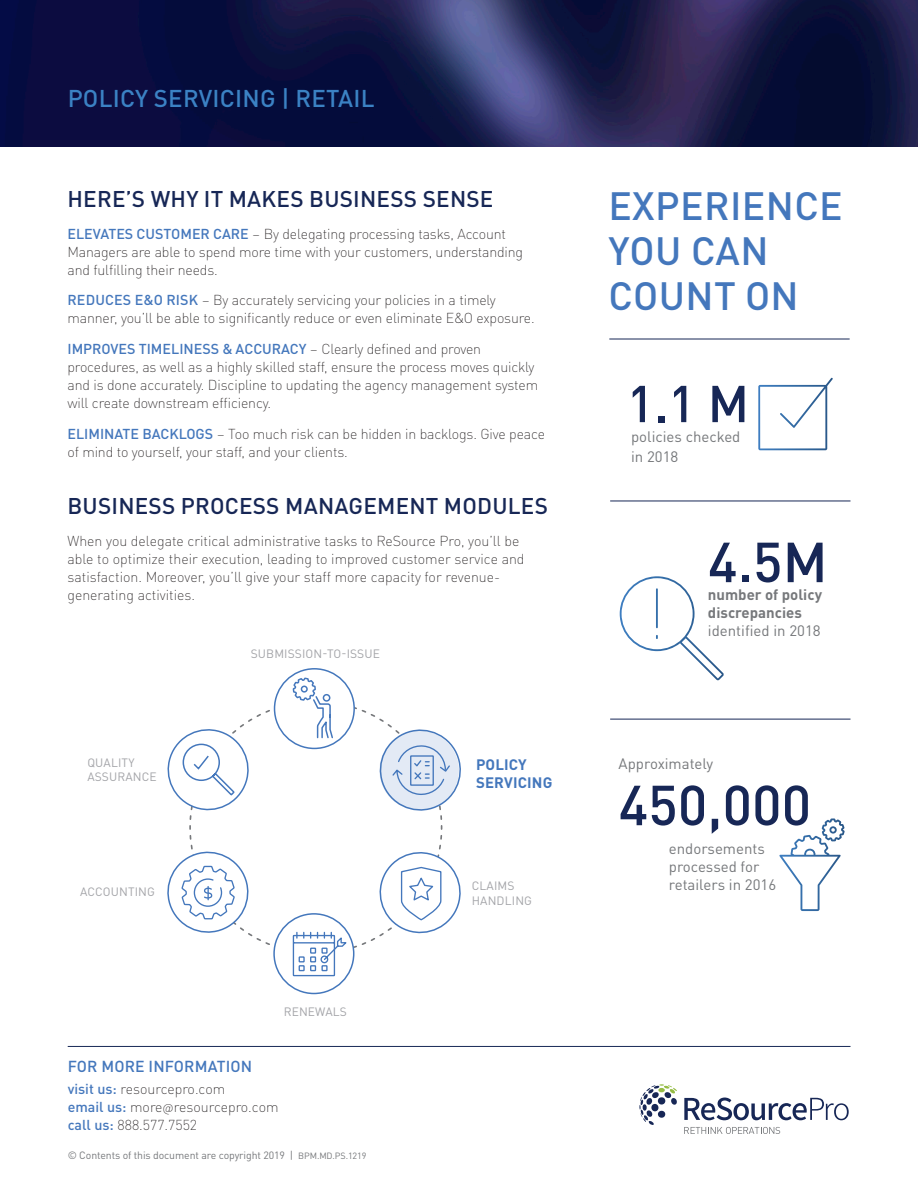
<style>
.page{position:relative;width:918px;height:1188px;background:#fff}
.page>*{position:absolute;margin:0;border:0;box-sizing:border-box;transform-origin:0 0}
.t1{font:500 55.5px "DINOT";color:#172756}
.t2{font:500 51px "DINOT";color:#172756}
.t3{font:500 39px/45px "DINOT";letter-spacing:.01em;color:#4477bc}
.t4{font:500 24px "DINOT";letter-spacing:.01em;color:#3b82c4}
.t5{font:500 22.5px "DINOT";letter-spacing:.01em;color:#172756}
.t6{font:500 15.75px "DINOT";letter-spacing:.01em;color:#4477bc}
.Body{font:15px/18px "DINOT";color:#76787b}
.Body-2{font:700 15px "DINOT";color:#76787b}
.Circle_Text_LARGE{font:700 15px/18px "DINOT";letter-spacing:.01em;color:#4477bc}
.Body-3{font:300 expanded 14.25px/18px "DINOT";letter-spacing:-.01em;color:#231f20}
.Circle_Text{font:12px/14.4px "DINOT";letter-spacing:.01em;color:#a3a4a8}
.Body-4{font:300 expanded 12px "DINOT";color:#231f20}
.Body-5{font:10.5px "DINOT";letter-spacing:-.01em;color:#76787b}
.Body-6{font:9px "DINOT";letter-spacing:-.01em;color:#76787b}
.s1{font-weight:500;font-stretch:normal;color:#4477bc}
</style>
<div class="page">
<img style="left:0;top:0;width:918px;height:146px">
<svg style="left:620px;top:576px;width:104px;height:104px"></svg>
<hr style="left:609px;top:339px;width:241px;height:1px;background:#172756">
<hr style="left:610px;top:719px;width:241px;height:1px;background:#172756">
<hr style="left:610px;top:501px;width:241px;height:1px;background:#172756">
<svg style="left:684px;top:1098px;width:165px;height:22px"></svg>
<svg style="left:639px;top:1084px;width:38px;height:41px"></svg>
<svg style="left:684px;top:1127px;width:96px;height:7px"></svg>
<svg style="left:779px;top:818px;width:66px;height:93px"></svg>
<svg style="left:758px;top:378px;width:75px;height:72px"></svg>
<hr style="left:68px;top:1046px;width:783px;height:1px;background:#172756">
<svg style="left:167px;top:835px;width:294px;height:142px"></svg>
<svg style="left:167px;top:668px;width:294px;height:152px"></svg>
<div style="left:323px;top:695px;width:7px;height:6px;background:#fff;border-radius:50%"></div>
<div style="left:323px;top:694px;width:7px;height:8px;border:2px solid #4477bc;border-radius:50%"></div>
<p class="t4" style="left:68px;top:79px;width:308px">POLICY SERVICING | RETAIL</p>
<p class="t5" style="left:68px;top:182px;width:428px">HERE S’ WHY IT MAKES BUSINESS SENSE</p>
<p class="Body-3" style="left:68px;top:224px;width:457px"><span class="s1">ELEVATES CUSTOMER CARE</span> – By delegating processing tasks, Account<br>Managers are able to spend more time with your customers, understanding and fulfilling their needs.</p>
<p class="Body-3" style="left:68px;top:290px;width:469px"><span class="s1">REDUCES E&amp;O RISK</span> – By accurately servicing your policies in a timely manner, you l l’ be able to significantly reduce or even eliminate &amp;E O exposure.</p>
<p class="Body-3" style="left:68px;top:339px;width:472px"><span class="s1">IMPROVES TIMELINESS &amp; ACCURACY</span> – Clearly defined and proven procedures, as well as a highly skilled staff, ensure the process moves quickly and is done accurately. Discipline to updating the agency management system will create downstream efficiency.</p>
<p class="Body-3" style="left:68px;top:424px;width:479px"><span class="s1">ELIMINATE BACKLOGS</span> – Too much risk can be hidden in backlogs. Give peace of mind to yourself, your staff, and your clients.</p>
<p class="t5" style="left:68px;top:489px;width:482px">BUSINESS PROCESS MANAGEMENT MODULES</p>
<p class="Body-3" style="left:68px;top:531px;width:459px">When you delegate critical administrative tasks to ReSource Pro, you l l’ be able to optimize their execution, leading to improved customer service and</p>
<p class="Body-3" style="left:68px;top:585px;width:129px">generating activities.</p>
<p class="Body-3" style="left:68px;top:567px;width:434px">satisfaction. Moreover, you l l’ give your staff more capacity for revenue-</p>
<p class="Circle_Text" style="left:87px;top:755px;width:71px">QUALITY<br>ASSURANCE</p>
<p class="Circle_Text" style="left:80px;top:884px;width:76px">ACCOUNTING</p>
<p class="Circle_Text" style="left:251px;top:645px;width:131px">SUBMISSION-TO-ISSUE</p>
<p class="Circle_Text" style="left:284px;top:1004px;width:65px">RENEWALS</p>
<p class="t6" style="left:68px;top:1054px;width:186px">FOR MORE INFORMATION</p>
<p class="Body-3" style="left:174px;top:1079px;width:106px;text-indent:-106px"><span class="s1">visit us:</span> resourcepro.com resourcepro.com</p>
<p class="Body-3" style="left:68px;top:1097px;width:131px"><span class="s1">email us:</span> more<br><span class="s1">call us:</span> 888.577.7552</p>
<p class="Body-4" style="left:163px;top:1099px;width:13px">@</p>
<p class="Body-5" style="left:290px;top:1147px;width:5px">|</p>
<p class="Body-5" style="left:68px;top:1147px;width:219px">© Contents of this document are copyright 2019</p>
<p class="Body-6" style="left:298px;top:1149px;width:70px">BPM.MD.PS.1219</p>
<p class="Circle_Text_LARGE" style="left:476px;top:754px;width:78px">POLICY<br>SERVICING</p>
<p class="Circle_Text" style="left:472px;top:878px;width:62px">CLAIMS<br>HANDLING</p>
<p class="t3" style="left:608px;top:181px;width:236px">EXPERIENCE<br>YOU CAN<br>COUNT ON</p>
<p class="t2" style="left:627px;top:364px;width:124px">1.1 M</p>
<p class="Body" style="left:631px;top:427px;width:111px">policies checked</p>
<p class="Body" style="left:631px;top:447px;width:49px">in 2018</p>
<p class="t1" style="left:708px;top:519px;width:121px">4.5M</p>
<p class="Body-2" style="left:708px;top:583px;width:116px">number of policy</p>
<p class="Body-2" style="left:708px;top:601px;width:96px">discrepancies</p>
<p class="Body" style="left:708px;top:621px;width:114px">identified in 2018</p>
<p class="Body" style="left:619px;top:754px;width:96px">Approximately</p>
<p class="t1" style="left:619px;top:762px;width:194px">450,000</p>
<p class="Body" style="left:669px;top:838px;width:109px">endorsements processed for retailers in 2016</p>
</div>
